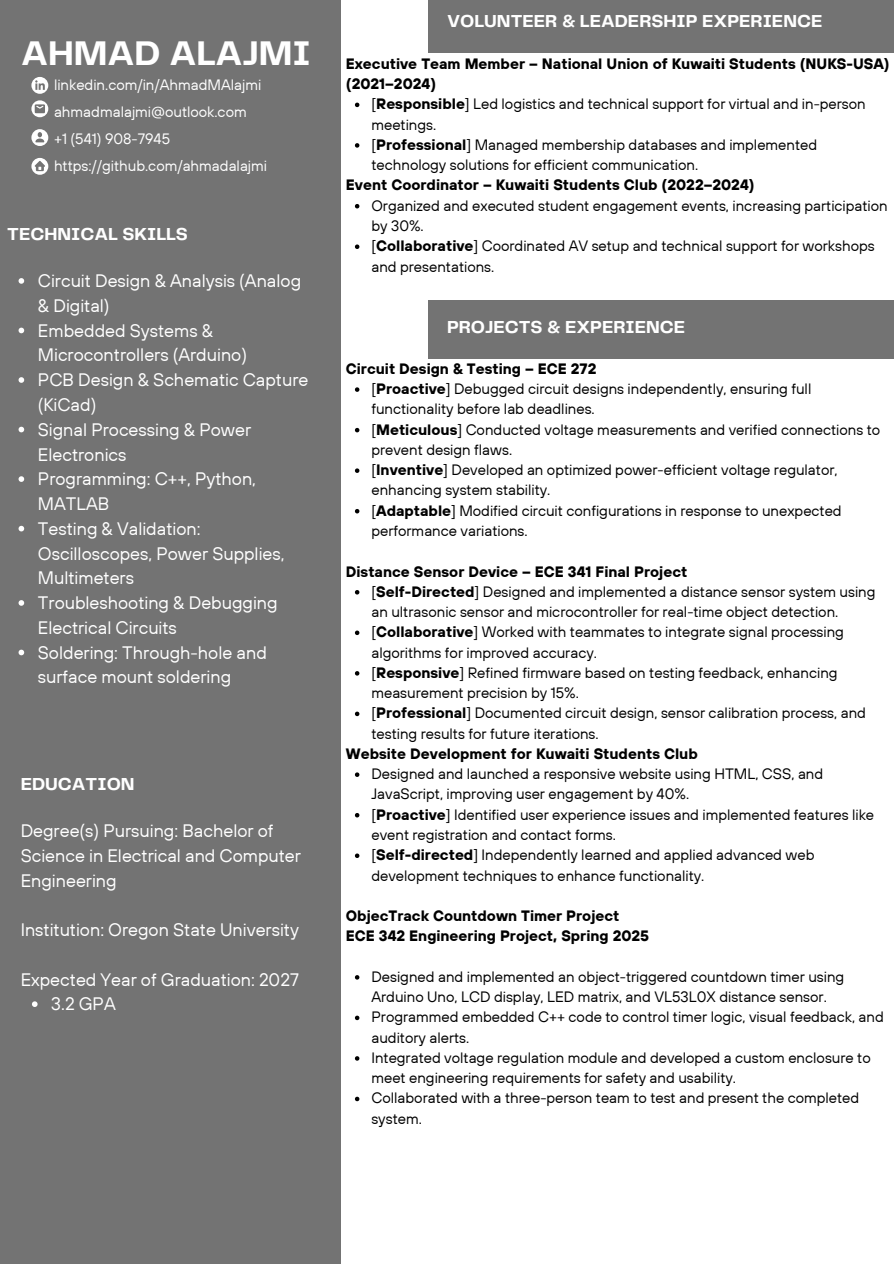
<style>
.page{position:relative;width:894px;height:1264px;background:#fff}
.page>*{position:absolute;margin:0;border:0;box-sizing:border-box;transform-origin:0 0}
.t1{font:700 35.55px "Telegraf";color:#fff}
.t2{font:18px/24.8px "TT Hoves";color:#fff}
.t3{font:700 18px "Telegraf";color:#fff}
.t4{font:15px/20.2px "TT Hoves";color:#000}
.t5{font:700 15px/20.2px "TT Hoves";color:#000}
.t6{font:15px "TT Hoves";color:#fff}
.s1{font-weight:700}
</style>
<div class="page">
<div style="left:0;top:0;width:340px;height:1263px;background:#737373"></div>
<div style="left:428px;top:0;width:465px;height:53px;background:#737373"></div>
<div style="left:428px;top:300px;width:465px;height:58px;background:#737373"></div>
<svg style="left:31px;top:158px;width:17px;height:17px"></svg>
<svg style="left:31px;top:100px;width:17px;height:17px"></svg>
<svg style="left:31px;top:129px;width:17px;height:17px"></svg>
<svg style="left:31px;top:77px;width:17px;height:17px"></svg>
<svg style="left:19px;top:278px;width:5px;height:6px"></svg>
<svg style="left:19px;top:327px;width:5px;height:6px"></svg>
<svg style="left:19px;top:377px;width:5px;height:6px"></svg>
<svg style="left:19px;top:427px;width:5px;height:5px"></svg>
<svg style="left:19px;top:476px;width:5px;height:6px"></svg>
<svg style="left:19px;top:526px;width:5px;height:5px"></svg>
<svg style="left:19px;top:600px;width:5px;height:5px"></svg>
<svg style="left:19px;top:649px;width:5px;height:6px"></svg>
<svg style="left:355px;top:103px;width:4px;height:4px"></svg>
<svg style="left:355px;top:143px;width:4px;height:5px"></svg>
<svg style="left:355px;top:204px;width:4px;height:4px"></svg>
<svg style="left:355px;top:244px;width:4px;height:5px"></svg>
<svg style="left:355px;top:387px;width:4px;height:5px"></svg>
<svg style="left:355px;top:428px;width:4px;height:4px"></svg>
<svg style="left:355px;top:468px;width:4px;height:5px"></svg>
<svg style="left:355px;top:509px;width:4px;height:4px"></svg>
<svg style="left:355px;top:590px;width:4px;height:4px"></svg>
<svg style="left:355px;top:630px;width:4px;height:5px"></svg>
<svg style="left:355px;top:671px;width:4px;height:4px"></svg>
<svg style="left:355px;top:711px;width:4px;height:5px"></svg>
<svg style="left:355px;top:772px;width:4px;height:5px"></svg>
<svg style="left:355px;top:813px;width:4px;height:4px"></svg>
<svg style="left:355px;top:853px;width:4px;height:5px"></svg>
<svg style="left:355px;top:975px;width:4px;height:4px"></svg>
<svg style="left:355px;top:1015px;width:4px;height:5px"></svg>
<svg style="left:355px;top:1056px;width:4px;height:4px"></svg>
<svg style="left:355px;top:1096px;width:4px;height:5px"></svg>
<svg style="left:32px;top:1001px;width:6px;height:6px"></svg>
<p class="t1" style="left:21px;top:38px;width:291px">AHMAD ALAJMI</p>
<h1 class="t6" style="left:54px;top:75px;width:209px">linkedin.com/in/AhmadMAlajmi</h1>
<p class="t6" style="left:54px;top:102px;width:194px">ahmadmalajmi@outlook.com</p>
<p class="t6" style="left:54px;top:129px;width:118px">+1 (541) 908-7945</p>
<p class="t6" style="left:54px;top:156px;width:214px">https://github.com/ahmadalajmi</p>
<p class="t3" style="left:7px;top:227px;width:182px">TECHNICAL SKILLS</p>
<p class="t2" style="left:38px;top:268px;width:264px">Circuit Design &amp; Analysis (Analog &amp; Digital)</p>
<h2 class="t2" style="left:38px;top:317px;width:210px">Embedded Systems &amp;<br>Microcontrollers (Arduino)</h2>
<h3 class="t2" style="left:38px;top:367px;width:272px">PCB Design &amp; Schematic Capture (KiCad)</h3>
<h3 class="t2" style="left:38px;top:416px;width:215px">Signal Processing &amp; Power<br>Electronics</h3>
<h3 class="t2" style="left:38px;top:466px;width:219px">Programming: C++, Python,<br>MATLAB</h3>
<h3 class="t2" style="left:38px;top:516px;width:248px">Testing &amp; Validation:<br>Oscilloscopes, Power Supplies,<br>Multimeters</h3>
<h3 class="t2" style="left:38px;top:590px;width:241px">Troubleshooting &amp; Debugging<br>Electrical Circuits</h3>
<h3 class="t2" style="left:38px;top:639px;width:230px">Soldering: Through-hole and surface mount soldering</h3>
<h4 class="t3" style="left:21px;top:776px;width:115px">EDUCATION</h4>
<p class="t2" style="left:21px;top:818px;width:282px">Degree(s) Pursuing: Bachelor of<br>Science in Electrical and Computer<br>Engineering</p>
<p class="t2" style="left:21px;top:917px;width:280px">Institution: Oregon State University</p>
<p class="t2" style="left:21px;top:966px;width:280px">Expected Year of Graduation: 2027</p>
<h4 class="t2" style="left:51px;top:991px;width:66px">3.2 GPA</h4>
<p class="t3" style="left:447px;top:14px;width:377px">VOLUNTEER &amp; LEADERSHIP EXPERIENCE</p>
<h3 class="t5" style="left:346px;top:53px;width:545px">Executive Team Member – National Union of Kuwaiti Students (NUKS-USA) (2021–2024)</h3>
<h3 class="t4" style="left:371px;top:94px;width:495px">[<span class="s1">Responsible</span>] Led logistics and technical support for virtual and in-person meetings.</h3>
<h2 class="t4" style="left:371px;top:134px;width:447px">[<span class="s1">Professional</span>] Managed membership databases and implemented technology solutions for efficient communication.</h2>
<h3 class="t5" style="left:346px;top:175px;width:410px">Event Coordinator – Kuwaiti Students Club (2022–2024)</h3>
<h3 class="t4" style="left:371px;top:195px;width:517px">Organized and executed student engagement events, increasing participation by 30%.</h3>
<h3 class="t4" style="left:371px;top:235px;width:504px">[<span class="s1">Collaborative</span>] Coordinated AV setup and technical support for workshops and presentations.</h3>
<p class="t3" style="left:447px;top:319px;width:240px">PROJECTS &amp; EXPERIENCE</p>
<h3 class="t5" style="left:346px;top:358px;width:252px">Circuit Design &amp; Testing – ECE 272</h3>
<h2 class="t4" style="left:371px;top:378px;width:441px">[<span class="s1">Proactive</span>] Debugged circuit designs independently, ensuring full functionality before lab deadlines.</h2>
<h4 class="t4" style="left:371px;top:419px;width:510px">[<span class="s1">Meticulous</span>] Conducted voltage measurements and verified connections to prevent design flaws.</h4>
<p class="t4" style="left:371px;top:459px;width:467px">[<span class="s1">Inventive</span>] Developed an optimized power-efficient voltage regulator, enhancing system stability.</p>
<p class="t4" style="left:371px;top:500px;width:471px">[<span class="s1">Adaptable</span>] Modified circuit configurations in response to unexpected performance variations.</p>
<h4 class="t5" style="left:346px;top:561px;width:343px">Distance Sensor Device – ECE 341 Final Project</h4>
<p class="t4" style="left:371px;top:581px;width:505px">[<span class="s1">Self-Directed</span>] Designed and implemented a distance sensor system using an ultrasonic sensor and microcontroller for real-time object detection.</p>
<p class="t4" style="left:371px;top:621px;width:474px">[<span class="s1">Collaborative</span>] Worked with teammates to integrate signal processing algorithms for improved accuracy.</p>
<h2 class="t4" style="left:371px;top:662px;width:467px">[<span class="s1">Responsive</span>] Refined firmware based on testing feedback, enhancing measurement precision by 15%.</h2>
<h4 class="t4" style="left:371px;top:702px;width:496px">[<span class="s1">Professional</span>] Documented circuit design, sensor calibration process, and testing results for future iterations.</h4>
<p class="t5" style="left:346px;top:743px;width:353px">Website Development for Kuwaiti Students Club</p>
<p class="t4" style="left:371px;top:763px;width:453px">Designed and launched a responsive website using HTML, CSS, and<br>JavaScript, improving user engagement by 40%.</p>
<p class="t4" style="left:371px;top:804px;width:504px">[<span class="s1">Proactive</span>] Identified user experience issues and implemented features like event registration and contact forms.</p>
<p class="t4" style="left:371px;top:844px;width:444px">[<span class="s1">Self-directed</span>] Independently learned and applied advanced web development techniques to enhance functionality.</p>
<h4 class="t5" style="left:346px;top:905px;width:305px">ObjecTrack Countdown Timer Project<br>ECE 342 Engineering Project, Spring 2025</h4>
<p class="t4" style="left:371px;top:966px;width:474px">Designed and implemented an object-triggered countdown timer using<br>Arduino Uno, LCD display, LED matrix, and VL53L0X distance sensor.</p>
<p class="t4" style="left:371px;top:1006px;width:514px">Programmed embedded C++ code to control timer logic, visual feedback, and auditory alerts.</p>
<p class="t4" style="left:371px;top:1047px;width:500px">Integrated voltage regulation module and developed a custom enclosure to meet engineering requirements for safety and usability.</p>
<p class="t4" style="left:371px;top:1087px;width:489px">Collaborated with a three-person team to test and present the completed system.</p>
</div>
